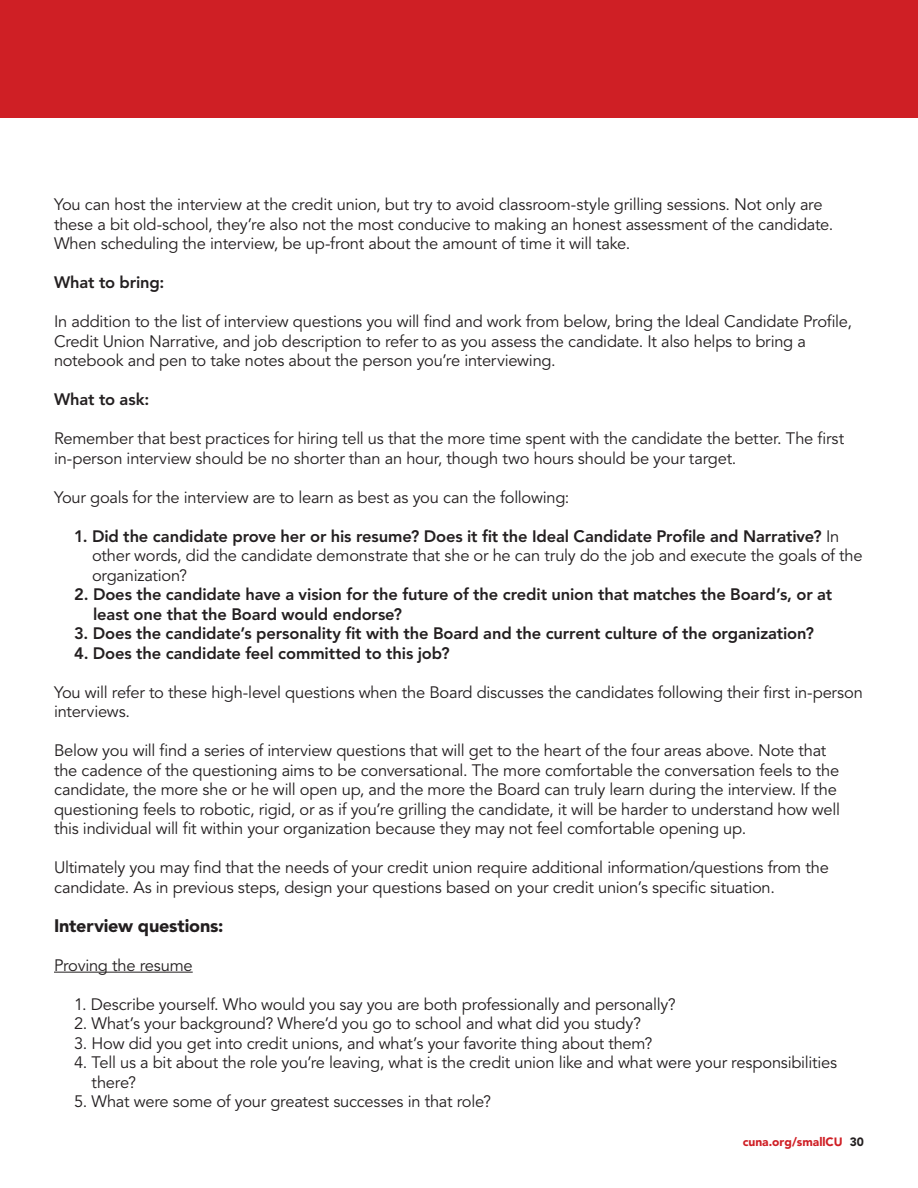
<style>
.page{position:relative;width:918px;height:1188px;background:#fff}
.page>*{position:absolute;margin:0;border:0;box-sizing:border-box;transform-origin:0 0}
.Questions_Subhead_2{font:900 18px "Avenir LT Std";letter-spacing:-.01em;color:#231f20}
.Body{font:16.5px/19.5px "Avenir LT Std";letter-spacing:-.015em;color:#231f20}
.Body-2{font:800 16.5px/19.5px "Avenir LT Std";letter-spacing:-.01em;color:#231f20}
.t1{font:900 12px "Avenir LT Std";color:#cf1f25}
.s1{font-weight:800}
.s2{color:#231f20}
</style>
<div class="page">
<div style="left:0;top:0;width:918px;height:118px;background:#cf1f25"></div>
<hr style="left:54px;top:972px;width:139px;height:1px;background:#231f20">
<p class="Body" style="left:54px;top:195px;width:781px">You can host the interview at the credit union, but try to avoid classroom-style grilling sessions. Not only are these a bit old-school, they’re also not the most conducive to making an honest assessment of the candidate.<br>When scheduling the interview, be up-front about the amount of time it will take.</p>
<p class="Body-2" style="left:54px;top:273px;width:112px">What to bring:</p>
<p class="Body" style="left:54px;top:312px;width:799px">In addition to the list of interview questions you will find and work from below, bring the Ideal Candidate Profile,<br>Credit Union Narrative, and job description to refer to as you assess the candidate. It also helps to bring a notebook and pen to take notes about the person you’re interviewing.</p>
<p class="Body-2" style="left:54px;top:390px;width:97px">What to ask:</p>
<p class="Body" style="left:54px;top:429px;width:792px">Remember that best practices for hiring tell us that the more time spent with the candidate the better. The first in-person interview should be no shorter than an hour, though two hours should be your target.</p>
<p class="Body" style="left:54px;top:488px;width:517px">Your goals for the interview are to learn as best as you can the following:</p>
<p class="Body" style="left:92px;top:527px;width:772px;text-indent:-18px"><span class="s1">1. Did the candidate prove her or his resume? Does it fit the Ideal Candidate Profile and Narrative?</span> In other words, did the candidate demonstrate that she or he can truly do the job and execute the goals of the organization?</p>
<p class="Body-2" style="left:93px;top:585px;width:741px;text-indent:-19px">2. Does the candidate have a vision for the future of the credit union that matches the Board’s, or at least one that the Board would endorse?</p>
<p class="Body-2" style="left:74px;top:624px;width:741px">3. Does the candidate’s personality fit with the Board and the current culture of the organization?</p>
<p class="Body-2" style="left:74px;top:643px;width:377px">4. Does the candidate feel committed to this job?</p>
<p class="Body" style="left:54px;top:683px;width:810px">You will refer to these high-level questions when the Board discusses the candidates following their first in-person interviews.</p>
<p class="Body" style="left:54px;top:741px;width:788px">Below you will find a series of interview questions that will get to the heart of the four areas above. Note that the cadence of the questioning aims to be conversational. The more comfortable the conversation feels to the candidate, the more she or he will open up, and the more the Board can truly learn during the interview. If the questioning feels to robotic, rigid, or as if you’re grilling the candidate, it will be harder to understand how well this individual will fit within your organization because they may not feel comfortable opening up.</p>
<p class="Body" style="left:54px;top:858px;width:776px">Ultimately you may find that the needs of your credit union require additional information/questions from the candidate. As in previous steps, design your questions based on your credit union’s specific situation.</p>
<p class="Questions_Subhead_2" style="left:54px;top:914px;width:171px">Interview questions:</p>
<p class="Body" style="left:54px;top:956px;width:140px">Proving the resume</p>
<p class="Body" style="left:74px;top:995px;width:603px">1. Describe yourself. Who would you say you are both professionally and personally?</p>
<p class="Body" style="left:74px;top:1014px;width:568px">2. What’s your background? Where’d you go to school and what did you study?</p>
<p class="Body" style="left:74px;top:1034px;width:580px">3. How did you get into credit unions, and what’s your favorite thing about them?</p>
<p class="Body" style="left:92px;top:1053px;width:747px;text-indent:-17px">4. Tell us a bit about the role you’re leaving, what is the credit union like and what were your responsibilities there?</p>
<p class="Body" style="left:74px;top:1092px;width:418px">5. What were some of your greatest successes in that role?</p>
<p class="t1" style="left:743px;top:1135px;width:123px">cuna.org/smallCU <span class="s2">30</span></p>
</div>
